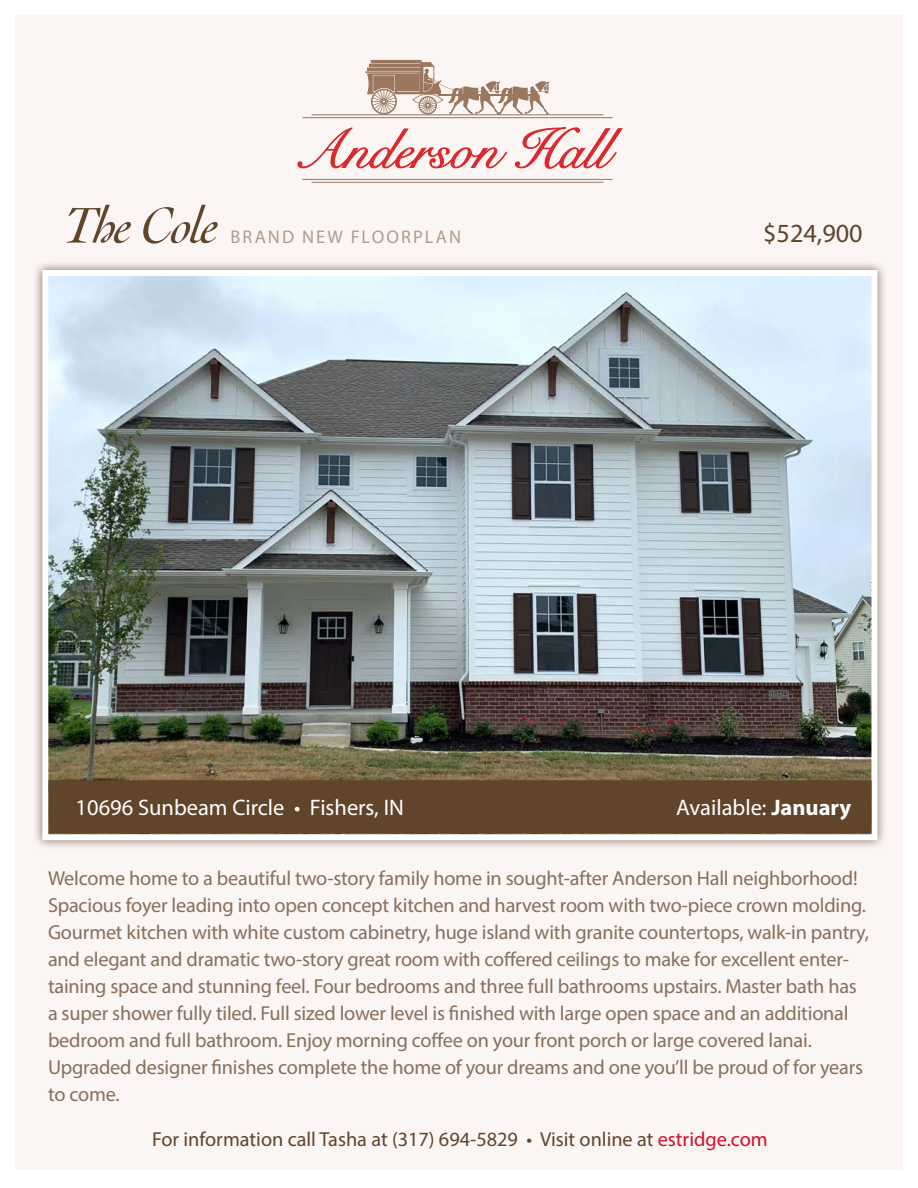
<style>
.page{position:relative;width:918px;height:1188px;background:#fff}
.page>*{position:absolute;margin:0;border:0;box-sizing:border-box;transform-origin:0 0}
.t1{font:26.25px "Myriad Pro";color:#61452b}
.t2{font:22.5px "Myriad Pro";color:#fff}
.t3{font:20.25px/27px "Myriad Pro";letter-spacing:-.01em;color:#886f5b}
.t4{font:20.25px "Myriad Pro";color:#61452b}
.t5{font:18.3px "Myriad Pro";letter-spacing:.115em;color:#b09c8e}
.s1{font-family:"Cochin";font-style:italic;font-size:53.1px;color:#61452b}
.s2{font-weight:700}
.s3{color:#d30d2b}
</style>
<div class="page">
<div style="left:15px;top:16px;width:888px;height:1154px;background:#fbf5f3"></div>
<div style="left:33px;top:260px;width:854px;height:590px;background:#61452b;opacity:.75"></div>
<img style="left:49px;top:277px;width:821px;height:503px">
<div style="left:42px;top:270px;width:835px;height:570px;border:6px solid #fff"></div>
<div style="left:49px;top:780px;width:823px;height:53px;background:#61452b"></div>
<svg style="left:297px;top:127px;width:211px;height:56px"></svg>
<svg style="left:515px;top:126px;width:108px;height:43px"></svg>
<hr style="left:302px;top:117px;width:311px;height:1px;background:#9a775e">
<hr style="left:302px;top:179px;width:311px;height:1px;background:#9a775e">
<hr style="left:312px;top:182px;width:291px;height:1px;background:#9a775e">
<hr style="left:312px;top:114px;width:291px;height:1px;background:#9a775e">
<svg style="left:365px;top:60px;width:185px;height:55px"></svg>
<p class="t5" style="left:63px;top:225px;width:399px"><span class="s1">The Cole</span> BRAND NEW FLOORPLAN</p>
<p class="t1" style="left:763px;top:217px;width:101px">$524,900</p>
<p class="t2" style="left:76px;top:794px;width:330px">10696 Sunbeam Circle • Fishers, IN</p>
<p class="t2" style="left:676px;top:794px;width:177px">Available: <span class="s2">January</span></p>
<p class="t3" style="left:48px;top:865px;width:822px">Welcome home to a beautiful two-story family home in sought-after Anderson Hall neighborhood!<br>Spacious foyer leading into open concept kitchen and harvest room with two-piece crown molding.<br>Gourmet kitchen with white custom cabinetry, huge island with granite countertops, walk-in pantry, and elegant and dramatic two-story great room with coffered ceilings to make for excellent enter&shy;taining space and stunning feel. Four bedrooms and three full bathrooms upstairs. Master bath has a super shower fully tiled. Full sized lower level is finished with large open space and an additional bedroom and full bathroom. Enjoy morning coffee on your front porch or large covered lanai.<br>Upgraded designer finishes complete the home of your dreams and one you’ll be proud of for years to come.</p>
<p class="t4" style="left:152px;top:1127px;width:617px">For information call Tasha at (317) 694-5829 • Visit online at <span class="s3">estridge.com</span></p>
</div>
